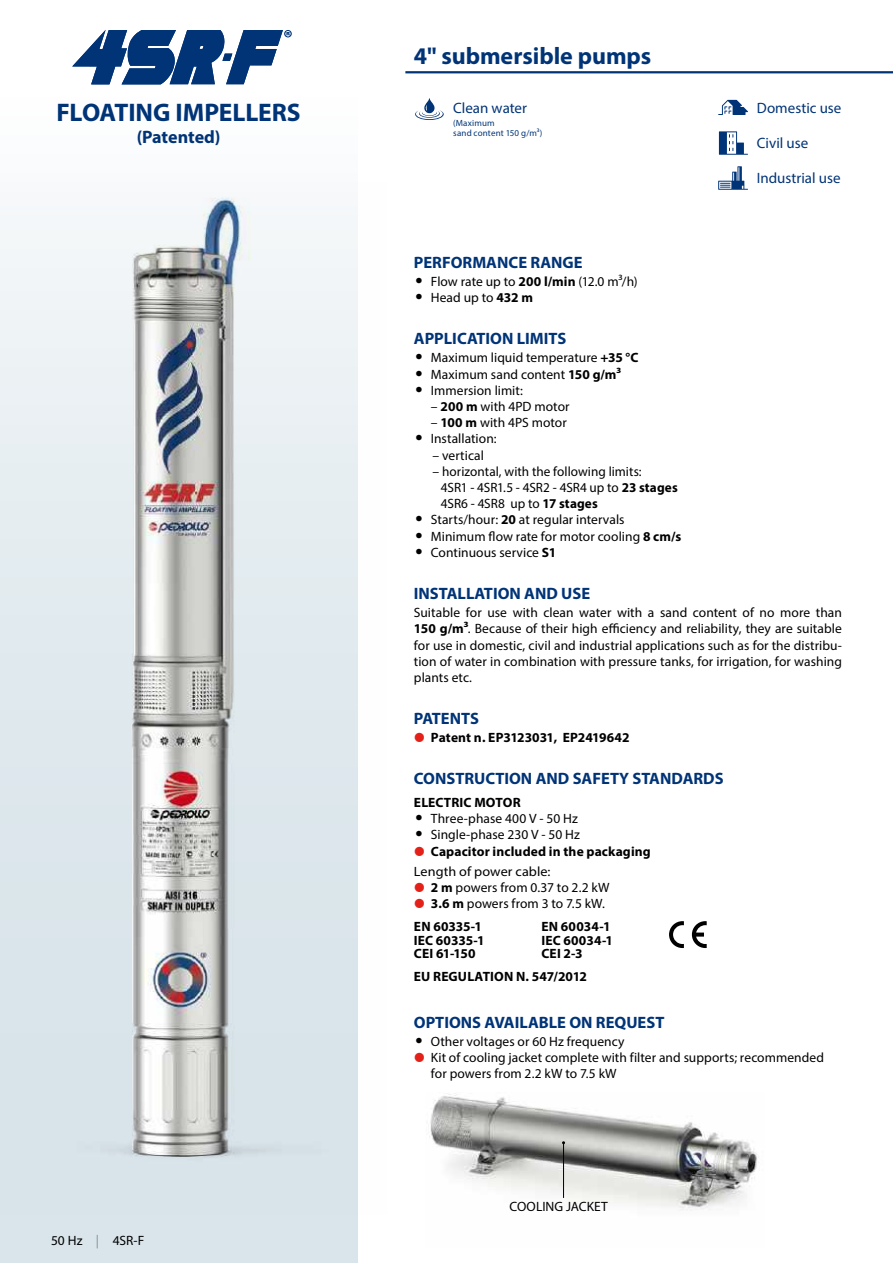
<style>
.page{position:relative;width:893px;height:1263px;background:#fff}
.page>*{position:absolute;margin:0;border:0;box-sizing:border-box;transform-origin:0 0}
.t1{font:700 25.5px "Myriad Pro";letter-spacing:-.01em;color:#003477}
.t2{font:700 24px "Myriad Pro";color:#003477}
.t3{font:700 18px "Myriad Pro";color:#003477}
.t4{font:700 16.5px "Myriad Pro";color:#003477}
.t5{font:15px "Myriad Pro";color:#003477}
.t6{font:13.5px/16.2px "Myriad Pro";letter-spacing:.005em;color:#000}
.t7{font:700 13.5px/13.5px "Myriad Pro";letter-spacing:.01em;color:#000}
.t8{font:13.5px/16.2px "Myriad Pro";letter-spacing:.005em;color:#000;scale:1.05 1}
.t9{font:9px/10.5px "Myriad Pro";letter-spacing:.015em;color:#003477}
.s1{color:#9c9e9f}
.s2{font-weight:700;font-size:21px}
.s3{font-weight:700}
.s4{font-size:21px}
.s5{font-weight:400}
</style>
<div class="page">
<svg style="left:0;top:84px;width:357px;height:1179px"></svg>
<hr style="left:405px;top:71px;width:488px;height:2px;background:#003477">
<img style="left:0;top:182px;width:358px;height:1033px">
<img style="left:132px;top:200px;width:106px;height:956px">
<img style="left:429px;top:1093px;width:330px;height:118px">
<svg style="left:72px;top:30px;width:220px;height:54px"></svg>
<svg style="left:415px;top:98px;width:29px;height:22px"></svg>
<svg style="left:692px;top:921px;width:15px;height:27px"></svg>
<svg style="left:669px;top:921px;width:15px;height:27px"></svg>
<svg style="left:718px;top:166px;width:30px;height:24px"></svg>
<svg style="left:719px;top:131px;width:29px;height:24px"></svg>
<svg style="left:718px;top:100px;width:30px;height:15px"></svg>
<hr style="left:563px;top:1143px;width:1px;height:55px;background:#000">
<div style="left:47px;top:1227px;width:41px;height:25px;background:#dae5eb"></div>
<div style="left:51px;top:1226px;width:268px;height:27px;background:#dae5eb"></div>
<h1 class="t1" style="left:56px;top:96px;width:246px">FLOATING IMPELLERS</h1>
<h3 class="t3" style="left:137px;top:125px;width:85px">(Patented)</h3>
<p class="t6" style="left:51px;top:1232px;width:95px">50 Hz <span class="s1">|</span> 4SR-F</p>
<p class="t6" style="left:51px;top:1232px;width:22px">252</p>
<h2 class="t2" style="left:414px;top:40px;width:239px">4" submersible pumps</h2>
<p class="t5" style="left:453px;top:99px;width:75px">Clean water</p>
<p class="t9" style="left:453px;top:118px;width:91px">(Maximum<br>sand content 150 g/m³)</p>
<p class="t5" style="left:757px;top:99px;width:86px">Domestic use</p>
<p class="t5" style="left:757px;top:134px;width:53px">Civil use</p>
<p class="t5" style="left:757px;top:169px;width:85px">Industrial use</p>
<p class="t4" style="left:414px;top:251px;width:170px">PERFORMANCE RANGE</p>
<p class="t6" style="left:416px;top:273px;width:224px"><span class="s2">•</span> Flow rate up to <span class="s3">200 l/min</span> (12.0 m³/h)</p>
<p class="t6" style="left:416px;top:289px;width:119px"><span class="s2">•</span> Head up to <span class="s3">432 m</span></p>
<p class="t4" style="left:414px;top:328px;width:154px">APPLICATION LIMITS</p>
<p class="t6" style="left:416px;top:350px;width:224px"><span class="s2">•</span> Maximum liquid temperature <span class="s3">+35 °C</span></p>
<p class="t6" style="left:416px;top:366px;width:207px"><span class="s2">•</span> Maximum sand content <span class="s3">150 g/m³</span></p>
<p class="t6" style="left:416px;top:382px;width:109px"><span class="s2">•</span> Immersion limit:</p>
<p class="t6" style="left:431px;top:398px;width:140px">– <span class="s3">200 m</span> with 4PD motor</p>
<p class="t6" style="left:431px;top:414px;width:137px">– <span class="s3">100 m</span> with 4PS motor</p>
<p class="t6" style="left:416px;top:431px;width:82px"><span class="s2">•</span> Installation:</p>
<p class="t6" style="left:433px;top:447px;width:53px">– vertical</p>
<p class="t6" style="left:441px;top:463px;width:238px;text-indent:-8px">– horizontal, with the following limits:<br>4SR1 - 4SR1.5 - 4SR2 - 4SR4 up to <span class="s3">23 stages<br></span>4SR6 - 4SR8 up to <span class="s3">17 stages</span></p>
<p class="t6" style="left:416px;top:512px;width:210px"><span class="s2">•</span> Starts/hour: <span class="s3">20</span> at regular intervals</p>
<p class="t6" style="left:416px;top:528px;width:267px"><span class="s2">•</span> Minimum flow rate for motor cooling <span class="s3">8 cm/s</span></p>
<p class="t6" style="left:416px;top:544px;width:142px"><span class="s2">•</span> Continuous service <span class="s3">S1</span></p>
<p class="t4" style="left:414px;top:582px;width:178px">INSTALLATION AND USE</p>
<p class="t6" style="left:414px;top:604px;width:430px;text-align:justify">Suitable for use with clean water with a sand content of no more than <span class="s3">150 g/m³</span>. Because of their high efficiency and reliability, they are suitable for use in domestic, civil and industrial applications such as for the distribu&shy;tion of water in combination with pressure tanks, for irrigation, for washing plants etc.</p>
<p class="t4" style="left:414px;top:708px;width:67px">PATENTS</p>
<p class="t7" style="left:431px;top:730px;width:200px">Patent n. EP3123031, EP2419642</p>
<p class="t4" style="left:414px;top:768px;width:311px">CONSTRUCTION AND SAFETY STANDARDS</p>
<p class="t7" style="left:414px;top:795px;width:108px">ELECTRIC MOTOR</p>
<p class="t6" style="left:416px;top:810px;width:164px"><span class="s2">•</span> Three-phase 400 V - 50 Hz</p>
<p class="t7" style="left:431px;top:826px;width:221px;line-height:16.2px;text-indent:-15px"><span class="s4">•</span> <span class="s5">Single-phase 230 V - 50 Hz<br></span>Capacitor included in the packaging</p>
<p class="t8" style="left:431px;top:863px;width:172px;text-indent:-17px">Length of power cable:<br><span class="s3">2 m</span> powers from 0.37 to 2.2 kW<br><span class="s3">3.6 m</span> powers from 3 to 7.5 kW.</p>
<p class="t7" style="left:414px;top:919px;width:72px">EN 60335-1<br>IEC 60335-1<br>CEI 61-150</p>
<p class="t7" style="left:541px;top:919px;width:73px">EN 60034-1<br>IEC 60034-1<br>CEI 2-3</p>
<p class="t7" style="left:414px;top:969px;width:175px">EU REGULATION N. 547/2012</p>
<p class="t4" style="left:414px;top:1011px;width:252px">OPTIONS AVAILABLE ON REQUEST</p>
<p class="t6" style="left:431px;top:1033px;width:395px;text-indent:-15px"><span class="s2">•</span> Other voltages or 60 Hz frequency<br>Kit of cooling jacket complete with filter and supports; recommended for powers from 2.2 kW to 7.5 kW</p>
<p class="t6" style="left:510px;top:1198px;width:100px">COOLING JACKET</p>
</div>
